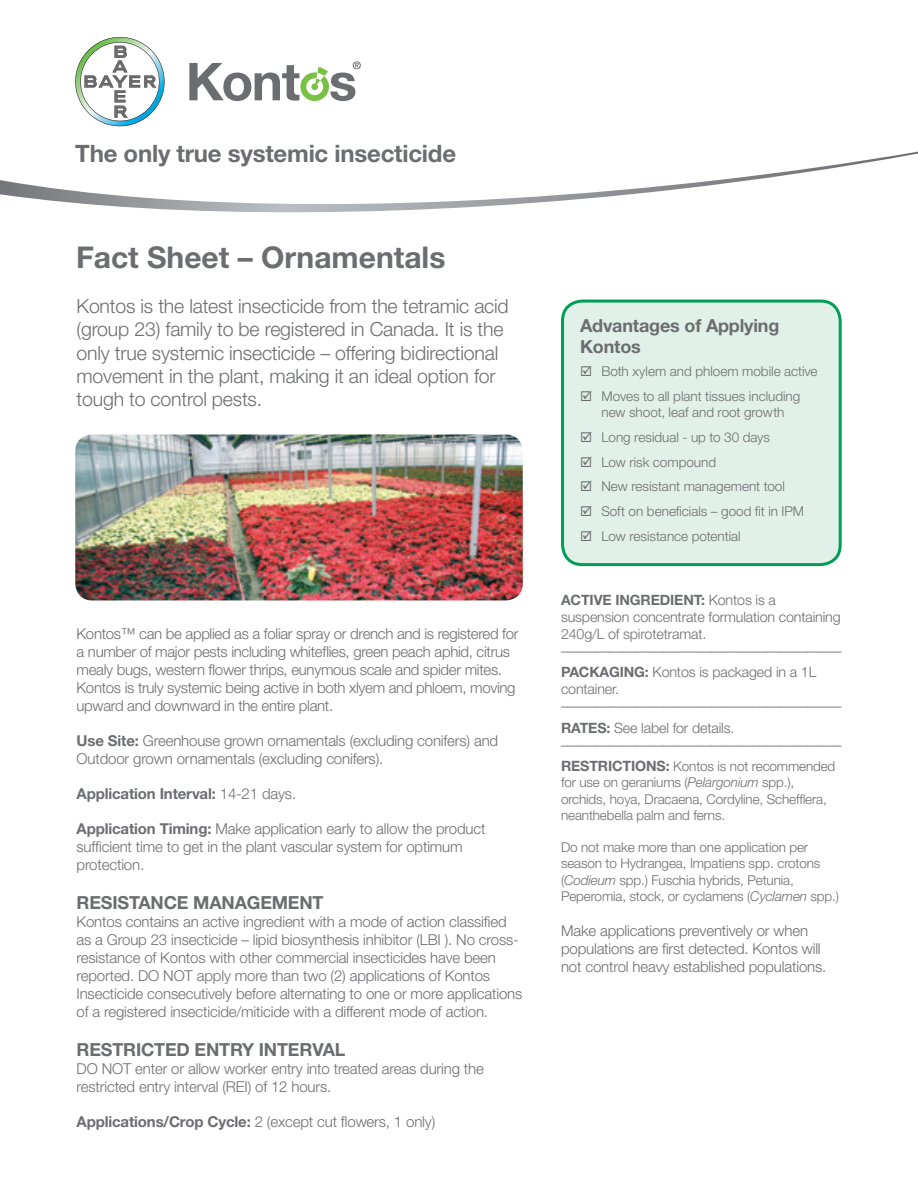
<style>
.page{position:relative;width:918px;height:1188px;background:#fff}
.page>*{position:absolute;margin:0;border:0;box-sizing:border-box;transform-origin:0 0}
.t1{font:700 30px "Helvetica Neue";color:#6c6d70}
.t2{font:700 24px "Helvetica Neue";letter-spacing:-.01em;color:#6c6d70}
.t3{font:300 19.5px/23.4px "Helvetica Neue";letter-spacing:-.01em;color:#6c6d70}
.t4{font:700 18px/21.6px "Helvetica Neue";letter-spacing:-.01em;color:#6c6d70}
.t5{font:300 15px/18px "Helvetica Neue";letter-spacing:-.01em;color:#6c6d70}
.t6{font:700 15px "Helvetica Neue";letter-spacing:-.01em;color:#6c6d70}
.divider{font:300 14.25px/17.1px "Helvetica Neue";letter-spacing:-.01em;color:#6c6d70}
.t7{font:300 13.5px/16.2px "Helvetica Neue";letter-spacing:-.01em;color:#6c6d70}
.s1{font-weight:700}
.s2{font-weight:300}
.s3{font-weight:700;font-size:14.25px}
.s4{font-style:italic}
</style>
<div class="page">
<div style="left:563px;top:301px;width:277px;height:264px;background:#e1f0e8;border-radius:20px"></div>
<div style="left:561px;top:300px;width:281px;height:266px;border:3px solid #009e57;border-radius:20px"></div>
<svg style="left:75px;top:37px;width:90px;height:89px"></svg>
<svg style="left:0;top:152px;width:918px;height:61px"></svg>
<img style="left:75px;top:434px;width:448px;height:166px">
<svg style="left:189px;top:61px;width:172px;height:40px"></svg>
<div style="left:311px;top:83px;width:7px;height:7px;background:#79c142;border-radius:50%"></div>
<p class="t2" style="left:75px;top:139px;width:382px">The only true systemic insecticide</p>
<p class="t1" style="left:76px;top:239px;width:371px">Fact Sheet – Ornamentals</p>
<p class="t3" style="left:77px;top:294px;width:434px">Kontos is the latest insecticide from the tetramic acid (group 23) family to be registered in Canada. It is the only true systemic insecticide – offering bidirectional movement in the plant, making it an ideal option for tough to control pests.</p>
<p class="t5" style="left:77px;top:625px;width:444px">Kontos™ can be applied as a foliar spray or drench and is registered for a number of major pests including whiteflies, green peach aphid, citrus mealy bugs, western flower thrips, eunymous scale and spider mites.<br>Kontos is truly systemic being active in both xlyem and phloem, moving upward and downward in the entire plant.</p>
<p class="t5" style="left:77px;top:732px;width:423px"><span class="s1">Use Site:</span> Greenhouse grown ornamentals (excluding conifers) and<br>Outdoor grown ornamentals (excluding conifers).</p>
<p class="t6" style="left:77px;top:785px;width:221px">Application Interval: <span class="s2">14-21 days.</span></p>
<p class="t5" style="left:77px;top:820px;width:411px"><span class="s1">Application Timing:</span> Make application early to allow the product sufficient time to get in the plant vascular system for optimum protection.</p>
<h2 class="t4" style="left:77px;top:891px;width:249px">RESISTANCE MANAGEMENT</h2>
<p class="t5" style="left:77px;top:912px;width:447px">Kontos contains an active ingredient with a mode of action classified as a Group 23 insecticide – lipid biosynthesis inhibitor (LBI ). No cross&shy;resistance of Kontos with other commercial insecticides have been reported. DO NOT apply more than two (2) applications of Kontos Insecticide consecutively before alternating to one or more applications of a registered insecticide/miticide with a different mode of action.</p>
<h2 class="t4" style="left:77px;top:1038px;width:270px">RESTRICTED ENTRY INTERVAL</h2>
<p class="t5" style="left:77px;top:1059px;width:409px">DO NOT enter or allow worker entry into treated areas during the restricted entry interval (REI) of 12 hours.</p>
<p class="t5" style="left:77px;top:1112px;width:360px"><span class="s1">Applications/Crop Cycle:</span> 2 (except cut flowers, 1 only)</p>
<h2 class="t4" style="left:580px;top:314px;width:201px">Advantages of Applying<br>Kontos</h2>
<p class="t7" style="left:601px;top:363px;width:218px">Both xylem and phloem mobile active</p>
<p class="t7" style="left:601px;top:388px;width:200px">Moves to all plant tissues including new shoot, leaf and root growth</p>
<p class="t7" style="left:601px;top:429px;width:170px">Long residual - up to 30 days</p>
<p class="t7" style="left:601px;top:453px;width:116px">Low risk compound</p>
<p class="t7" style="left:601px;top:478px;width:185px">New resistant management tool</p>
<p class="t7" style="left:601px;top:503px;width:204px">Soft on beneficials – good fit in IPM</p>
<p class="t7" style="left:601px;top:527px;width:141px">Low resistance potential</p>
<h3 class="divider" style="left:561px;top:591px;width:281px"><span class="s1">ACTIVE INGREDIENT:</span> Kontos is a suspension concentrate formulation containing<br>240g/L of spirotetramat.</h3>
<p class="divider" style="left:561px;top:642px;width:282px">–––––––––––––––––––––––––––––––––––––––––</p>
<h3 class="divider" style="left:561px;top:663px;width:257px"><span class="s1">PACKAGING:</span> Kontos is packaged in a 1L container.</h3>
<p class="divider" style="left:561px;top:697px;width:282px">–––––––––––––––––––––––––––––––––––––––––</p>
<h3 class="divider" style="left:561px;top:719px;width:175px"><span class="s1">RATES:</span> See label for details.</h3>
<p class="divider" style="left:561px;top:736px;width:282px">–––––––––––––––––––––––––––––––––––––––––</p>
<h3 class="t7" style="left:561px;top:758px;width:276px"><span class="s3">RESTRICTIONS:</span> Kontos is not recommended for use on geraniums (<span class="s4">Pelargonium</span> spp.), orchids, hoya, Dracaena, Cordyline, Schefflera, neanthebella palm and ferns.</h3>
<p class="t7" style="left:561px;top:839px;width:280px">Do not make more than one application per season to Hydrangea, Impatiens spp. crotons (<span class="s4">Codieum</span> spp.) Fuschia hybrids, Petunia, Peperomia, stock, or cyclamens (<span class="s4">Cyclamen</span> spp.)</p>
<p class="t5" style="left:561px;top:921px;width:267px">Make applications preventively or when populations are first detected. Kontos will not control heavy established populations.</p>
</div>
